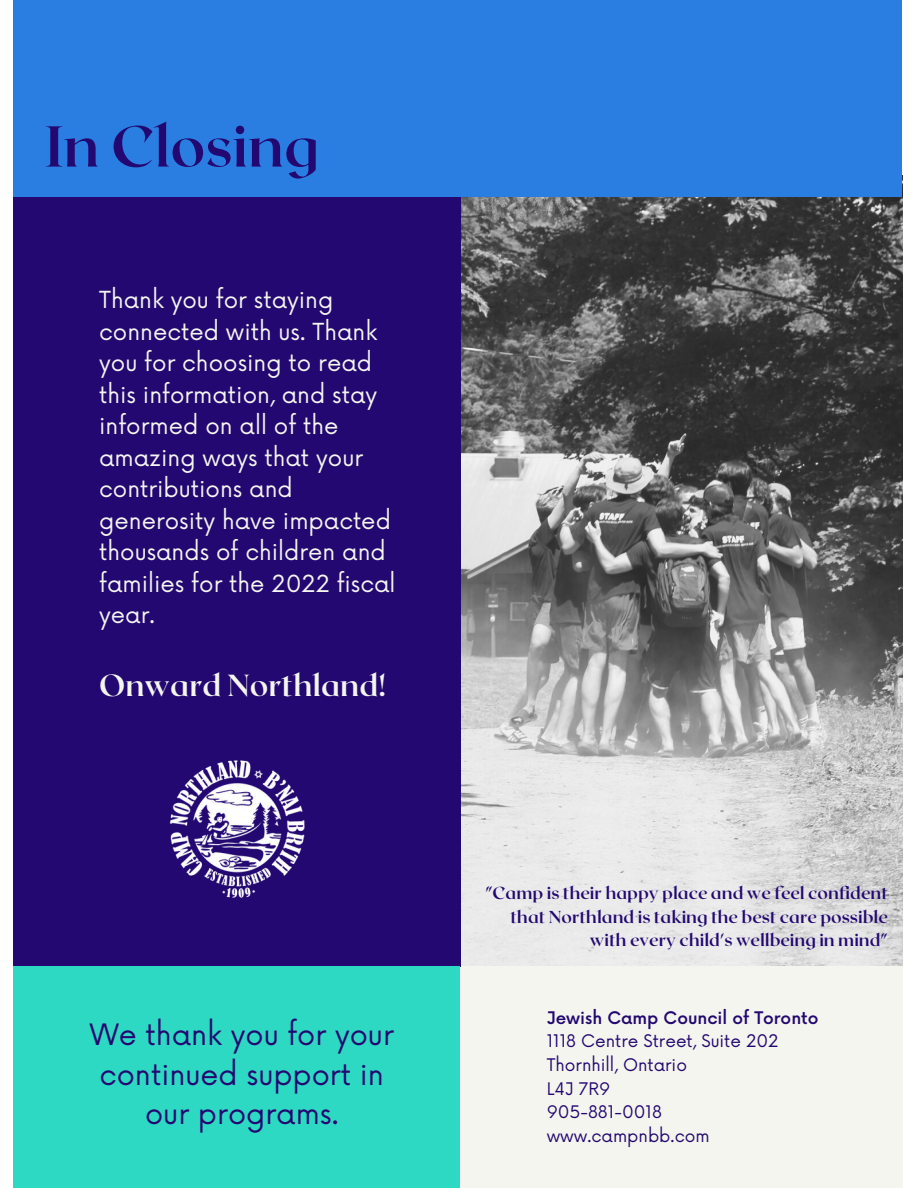
<style>
.page{position:relative;width:918px;height:1188px;background:#fff}
.page>*{position:absolute;margin:0;border:0;box-sizing:border-box;transform-origin:0 0}
.t1{font:700 57.45px "Roxborough CF";color:#230871}
.t2{font:700 30.45px "Roxborough CF";color:#f5f5ef}
.t3{font:28.8px/39.5px "Now";color:#230871;text-align:center}
.t4{font:22.95px/31.5px "Now";color:#f5f5ef}
.t5{font:700 17.25px/23.7px "Roxborough CF";color:#230871;text-align:right}
.t6{font:16.95px/23.7px "Now";color:#230871}
.t7{font:500 16.95px "Now";color:#230871}
</style>
<div class="page">
<img style="left:461px;top:197px;width:441px;height:769px">
<div style="left:431px;top:967px;width:471px;height:221px;background:#f5f5ef"></div>
<div style="left:14px;top:176px;width:447px;height:790px;background:#230871"></div>
<div style="left:14px;top:0;width:888px;height:197px;background:#2a7de1"></div>
<div style="left:14px;top:967px;width:446px;height:221px;background:#2ed9c3"></div>
<img style="left:169px;top:760px;width:136px;height:138px">
<h1 class="t1" style="left:45px;top:109px;width:275px">In Closing</h1>
<p class="t4" style="left:99px;top:285px;width:298px">Thank you for staying connected with us. Thank you for choosing to read this information, and stay informed on all of the amazing ways that your contributions and generosity have impacted thousands of children and families for the 2022 fiscal year.</p>
<h2 class="t2" style="left:99px;top:666px;width:288px">Onward Northland!</h2>
<p class="t5" style="left:485px;top:880px;width:404px">"Camp is their happy place and we feel confident that Northland is taking the best care possible with every child's wellbeing in mind"</p>
<p class="t3" style="left:90px;top:1017px;width:306px">We thank you for your continued support in our programs.</p>
<p class="t7" style="left:547px;top:1009px;width:273px">Jewish Camp Council of Toronto</p>
<p class="t6" style="left:547px;top:1030px;width:233px">1118 Centre Street, Suite 202<br>Thornhill, Ontario<br>L4J 7R9<br>905-881-0018 www.campnbb.com</p>
</div>
